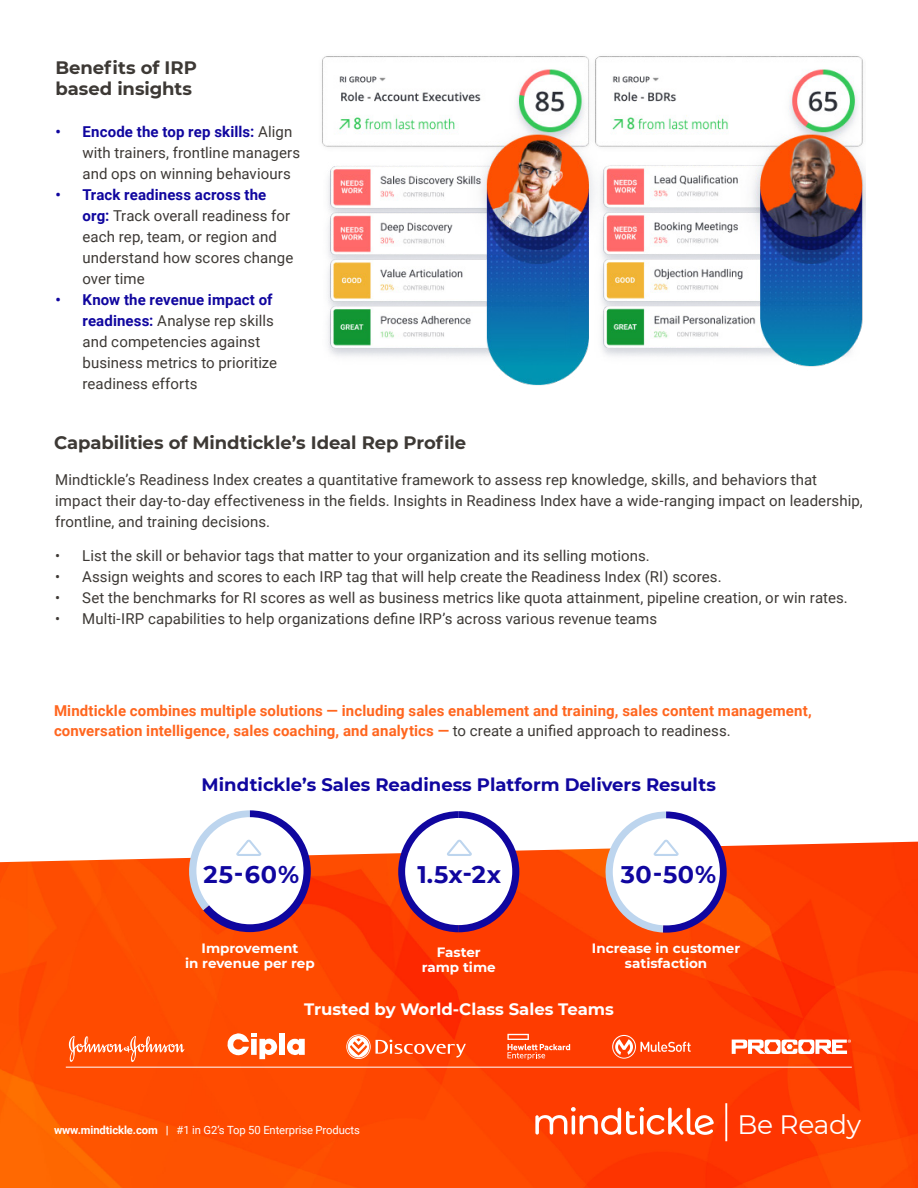
<style>
.page{position:relative;width:918px;height:1188px;background:#fff}
.page>*{position:absolute;margin:0;border:0;box-sizing:border-box;transform-origin:0 0}
.t1{font:26.55px "Montserrat";letter-spacing:-.01em;color:#fff}
.t2{font:700 24px "Montserrat";letter-spacing:.03em;color:#10069f}
.t3{font:700 18px/21px "Montserrat";letter-spacing:-.005em;color:#3d3935}
.t4{font:700 18px "Montserrat";color:#10069f}
.t5{font:700 16.5px "Montserrat";color:#fff}
.t6{font:15px/21px "Roboto";letter-spacing:.005em;color:#3d3935}
.t7{font:700 15px/20.2px "Roboto";letter-spacing:.01em;color:#ff661f}
.t8{font:700 13.5px/15px "Montserrat";color:#fff;text-align:center}
.t9{font:11.25px "Roboto";letter-spacing:-.01em;color:#fff}
.s1{font-weight:700;color:#10069f}
.s2{font-weight:400;color:#3d3935}
.s3{font-weight:700}
</style>
<div class="page">
<img style="left:0;top:842px;width:918px;height:346px">
<svg style="left:535px;top:1107px;width:179px;height:28px"></svg>
<hr style="left:725px;top:1103px;width:2px;height:38px;background:#fff">
<svg style="left:69px;top:1036px;width:115px;height:26px;background:#fe6d30"></svg>
<svg style="left:346px;top:1035px;width:120px;height:24px;background:#fe6d3c"></svg>
<svg style="left:612px;top:1035px;width:79px;height:24px;background:#fe6536"></svg>
<svg style="left:227px;top:1033px;width:50px;height:26px"></svg>
<div style="left:279px;top:1034px;width:6px;height:21px;background:#fff"></div>
<svg style="left:287px;top:1038px;width:18px;height:17px"></svg>
<svg style="left:507px;top:1034px;width:63px;height:26px;background:#fe6131"></svg>
<svg style="left:732px;top:1040px;width:119px;height:14px"></svg>
<hr style="left:66px;top:1067px;width:786px;height:1px;background:#fff">
<svg style="left:398px;top:811px;width:121px;height:121px"></svg>
<svg style="left:604px;top:812px;width:123px;height:121px"></svg>
<svg style="left:182px;top:810px;width:129px;height:122px"></svg>
<img style="left:322px;top:56px;width:544px;height:330px">
<p class="t3" style="left:56px;top:57px;width:143px">Benefits of IRP based insights</p>
<p class="t6" style="left:82px;top:121px;width:219px;text-indent:-27px"><span class="s1">• Encode the top rep skills:</span> Align with trainers, frontline managers and ops on winning behaviours</p>
<p class="t6" style="left:82px;top:184px;width:212px;text-indent:-27px"><span class="s1">• Track readiness across the org:</span> Track overall readiness for each rep, team, or region and understand how scores change over time</p>
<p class="t6" style="left:82px;top:289px;width:196px;text-indent:-27px"><span class="s1">• Know the revenue impact of readiness:</span> Analyse rep skills and competencies against business metrics to prioritize readiness efforts</p>
<p class="t3" style="left:54px;top:431px;width:414px">Capabilities of Mindtickle’s Ideal Rep Profile</p>
<p class="t6" style="left:55px;top:469px;width:809px">Mindtickle’s Readiness Index creates a quantitative framework to assess rep knowledge, skills, and behaviors that impact their day-to-day effectiveness in the fields. Insights in Readiness Index have a wide-ranging impact on leadership, frontline, and training decisions.</p>
<p class="t6" style="left:55px;top:545px;width:596px">• List the skill or behavior tags that matter to your organization and its selling motions.</p>
<p class="t6" style="left:55px;top:566px;width:668px">• Assign weights and scores to each IRP tag that will help create the Readiness Index (RI) scores.</p>
<p class="t6" style="left:55px;top:587px;width:794px">• Set the benchmarks for RI scores as well as business metrics like quota attainment, pipeline creation, or win rates.</p>
<p class="t6" style="left:55px;top:608px;width:603px">• Multi-IRP capabilities to help organizations define IRP’s across various revenue teams</p>
<p class="t7" style="left:54px;top:700px;width:759px">Mindtickle combines multiple solutions — including sales enablement and training, sales content management, conversation intelligence, sales coaching, and analytics — <span class="s2">to create a unified approach to readiness.</span></p>
<p class="t4" style="left:202px;top:772px;width:516px">Mindtickle’s Sales Readiness Platform Delivers Results</p>
<h2 class="t2" style="left:204px;top:857px;width:97px">25-60%</h2>
<h2 class="t2" style="left:418px;top:857px;width:85px">1.5x-2x</h2>
<h2 class="t2" style="left:621px;top:857px;width:97px">30-50%</h2>
<p class="t8" style="left:185px;top:940px;width:131px">Improvement<br>in revenue per rep</p>
<p class="t8" style="left:592px;top:940px;width:150px">Increase in customer satisfaction</p>
<p class="t8" style="left:422px;top:944px;width:76px">Faster ramp time</p>
<p class="t5" style="left:304px;top:997px;width:311px">Trusted by World-Class Sales Teams</p>
<p class="t9" style="left:54px;top:1122px;width:307px"><span class="s3">www.mindtickle.com |</span> #1 in G2’s Top 50 Enterprise Products</p>
<h1 class="t1" style="left:737px;top:1106px;width:125px">Be Ready</h1>
</div>
